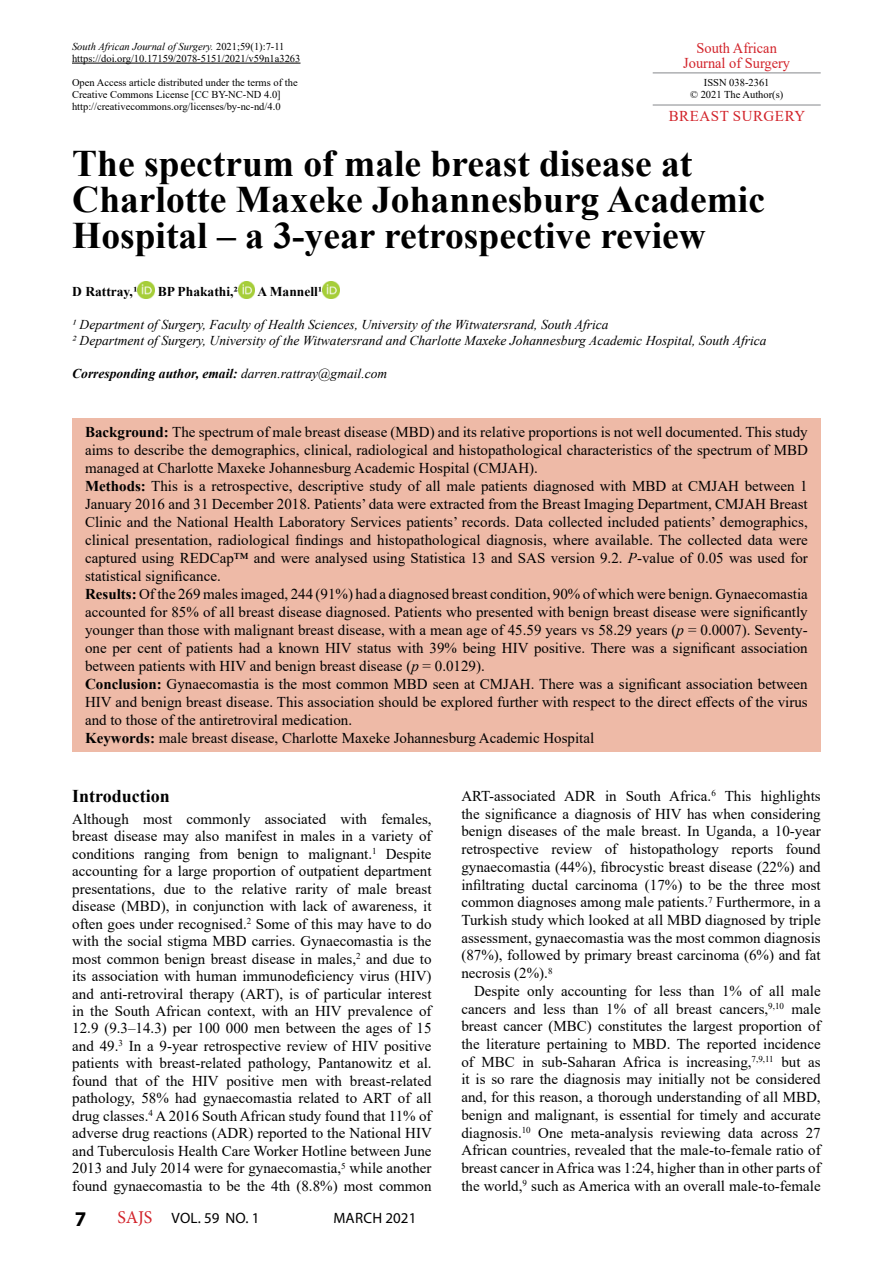
<style>
.page{position:relative;width:893px;height:1263px;background:#fff}
.page>*{position:absolute;margin:0;border:0;box-sizing:border-box;transform-origin:0 0}
.t1{font:700 37.5px/36px "Times New Roman";color:#000}
.t2{font:700 21px "Myriad Pro";color:#000}
.t3{font:700 18px "Times New Roman";color:#000}
.t4{font:15px/17.4px "Times New Roman";color:#000;text-align:justify}
.t5{font:15px/15px "Times New Roman";color:#d2232a;text-align:center;scale:.96 1}
.t6{font:15px "Myriad Pro";letter-spacing:.02em;color:#000}
.t7{font:15px "Times New Roman";letter-spacing:.035em;color:#d2232a}
.t8{font:italic 13.5px/16.5px "Times New Roman";color:#000}
.t9{font:italic 700 13.5px "Times New Roman";color:#000}
.t10{font:700 13.5px "Times New Roman";color:#000}
.t11{font:10.5px/12px "Times New Roman";color:#000}
.s1{font-style:italic}
.s2{font-weight:400}
.s3{font-weight:700}
.s4{font-family:"Minion Pro";font-size:18px;color:#d2232a}
</style>
<div class="page">
<hr style="left:653px;top:72px;width:168px;height:1px;background:#939598">
<hr style="left:653px;top:104px;width:168px;height:2px;background:#939598">
<div style="left:72px;top:418px;width:748px;height:333px;background:#eebaa7"></div>
<hr style="left:72px;top:63px;width:228px;height:1px;background:#000">
<img style="left:138px;top:282px;width:16px;height:17px">
<img style="left:238px;top:282px;width:17px;height:17px">
<img style="left:322px;top:282px;width:17px;height:17px">
<p class="t11" style="left:72px;top:40px;width:230px"><span class="s1">South African Journal of Surgery.</span> 2021;59(1):7-11 https://doi.org/10.17159/2078-5151/2021/v59n1a3263</p>
<p class="t11" style="left:72px;top:76px;width:227px">Open Access article distributed under the terms of the<br>Creative Commons License [CC BY-NC-ND 4.0] http://creativecommons.org/licenses/by-nc-nd/4.0</p>
<h1 class="t1" style="left:72px;top:145px;width:694px">The spectrum of male breast disease at<br>Charlotte Maxeke Johannesburg Academic<br>Hospital – a 3-year retrospective review</h1>
<p class="t10" style="left:72px;top:281px;width:67px">D Rattray,1</p>
<p class="t10" style="left:158px;top:281px;width:82px">BP Phakathi,2</p>
<p class="t10" style="left:257px;top:281px;width:66px">A Mannell1</p>
<p class="t8" style="left:72px;top:316px;width:696px">1 Department of Surgery, Faculty of Health Sciences, University of the Witwatersrand, South Africa<br>2 Department of Surgery, University of the Witwatersrand and Charlotte Maxeke Johannesburg Academic Hospital, South Africa</p>
<p class="t9" style="left:72px;top:364px;width:316px">Corresponding author, email: <span class="s2">darren.rattray@gmail.com</span></p>
<p class="t5" style="left:683px;top:40px;width:113px">South African<br>Journal of Surgery</p>
<p class="t11" style="left:690px;top:76px;width:95px;text-align:center">ISSN 038-2361<br>© 2021 The Author(s)</p>
<p class="t7" style="left:669px;top:105px;width:138px">BREAST SURGERY</p>
<p class="t4" style="left:85px;top:422px;width:724px;line-height:18px;text-align:left"><span class="s3">Background:</span> The spectrum of male breast disease (MBD) and its relative proportions is not well documented. This study aims to describe the demographics, clinical, radiological and histopathological characteristics of the spectrum of MBD managed at Charlotte Maxeke Johannesburg Academic Hospital (CMJAH).<br><span class="s3">Methods:</span> This is a retrospective, descriptive study of all male patients diagnosed with MBD at CMJAH between 1<br>January 2016 and 31 December 2018. Patients’ data were extracted from the Breast Imaging Department, CMJAH Breast Clinic and the National Health Laboratory Services patients’ records. Data collected included patients’ demographics, clinical presentation, radiological findings and histopathological diagnosis, where available. The collected data were captured using REDCap™ and were analysed using Statistica 13 and SAS version 9.2. <span class="s1">P</span>-value of 0.05 was used for statistical significance.<br><span class="s3">Results:</span> Of the 269 males imaged, 244 (91%) had a diagnosed breast condition, 90% of which were benign. Gynaecomastia accounted for 85% of all breast disease diagnosed. Patients who presented with benign breast disease were significantly younger than those with malignant breast disease, with a mean age of 45.59 years vs 58.29 years (<span class="s1">p</span> = 0.0007). Seventy&shy;one per cent of patients had a known HIV status with 39% being HIV positive. There was a significant association between patients with HIV and benign breast disease (<span class="s1">p</span> = 0.0129).<br><span class="s3">Conclusion:</span> Gynaecomastia is the most common MBD seen at CMJAH. There was a significant association between HIV and benign breast disease. This association should be explored further with respect to the direct effects of the virus and to those of the antiretroviral medication.<br><span class="s3">Keywords:</span> male breast disease, Charlotte Maxeke Johannesburg Academic Hospital</p>
<p class="t3" style="left:72px;top:783px;width:99px">Introduction</p>
<p class="t4" style="left:72px;top:809px;width:361px">Although most commonly associated with females, breast disease may also manifest in males in a variety of conditions ranging from benign to malignant.<sup>1</sup> Despite accounting for a large proportion of outpatient department presentations, due to the relative rarity of male breast disease (MBD), in conjunction with lack of awareness, it often goes under recognised.<sup>2</sup> Some of this may have to do with the social stigma MBD carries. Gynaecomastia is the most common benign breast disease in males,<sup>2</sup> and due to its association with human immunodeficiency virus (HIV) and anti-retroviral therapy (ART), is of particular interest in the South African context, with an HIV prevalence of 12.9 (9.3–14.3) per 100 000 men between the ages of 15 and 49.<sup>3</sup> In a 9-year retrospective review of HIV positive patients with breast-related pathology, Pantanowitz et al. found that of the HIV positive men with breast-related pathology, 58% had gynaecomastia related to ART of all drug classes.<sup>4</sup> A 2016 South African study found that 11% of adverse drug reactions (ADR) reported to the National HIV and Tuberculosis Health Care Worker Hotline between June 2013 and July 2014 were for gynaecomastia,<sup>5</sup> while another found gynaecomastia to be the 4th (8.8%) most common</p>
<h2 class="t2" style="left:75px;top:1205px;width:13px">7</h2>
<p class="t6" style="left:117px;top:1208px;width:144px"><span class="s4">SAJS</span> VOL. 59 NO. 1</p>
<p class="t6" style="left:333px;top:1208px;width:84px">MARCH 2021</p>
<p class="t4" style="left:461px;top:787px;width:361px">ART-associated ADR in South Africa.<sup>6</sup> This highlights the significance a diagnosis of HIV has when considering benign diseases of the male breast. In Uganda, a 10-year retrospective review of histopathology reports found gynaecomastia (44%), fibrocystic breast disease (22%) and infiltrating ductal carcinoma (17%) to be the three most common diagnoses among male patients.<sup>7</sup> Furthermore, in a Turkish study which looked at all MBD diagnosed by triple assessment, gynaecomastia was the most common diagnosis (87%), followed by primary breast carcinoma (6%) and fat necrosis (2%).<sup>8</sup></p>
<p class="t4" style="left:461px;top:981px;width:361px;text-indent:13px">Despite only accounting for less than 1% of all male cancers and less than 1% of all breast cancers,<sup>9,10</sup> male breast cancer (MBC) constitutes the largest proportion of the literature pertaining to MBD. The reported incidence of MBC in sub-Saharan Africa is increasing,<sup>7,9,11</sup> but as it is so rare the diagnosis may initially not be considered and, for this reason, a thorough understanding of all MBD, benign and malignant, is essential for timely and accurate diagnosis.<sup>10</sup> One meta-analysis reviewing data across 27<br>African countries, revealed that the male-to-female ratio of breast cancer in Africa was 1:24, higher than in other parts of the world,<sup>9</sup> such as America with an overall male-to-female</p>
</div>
